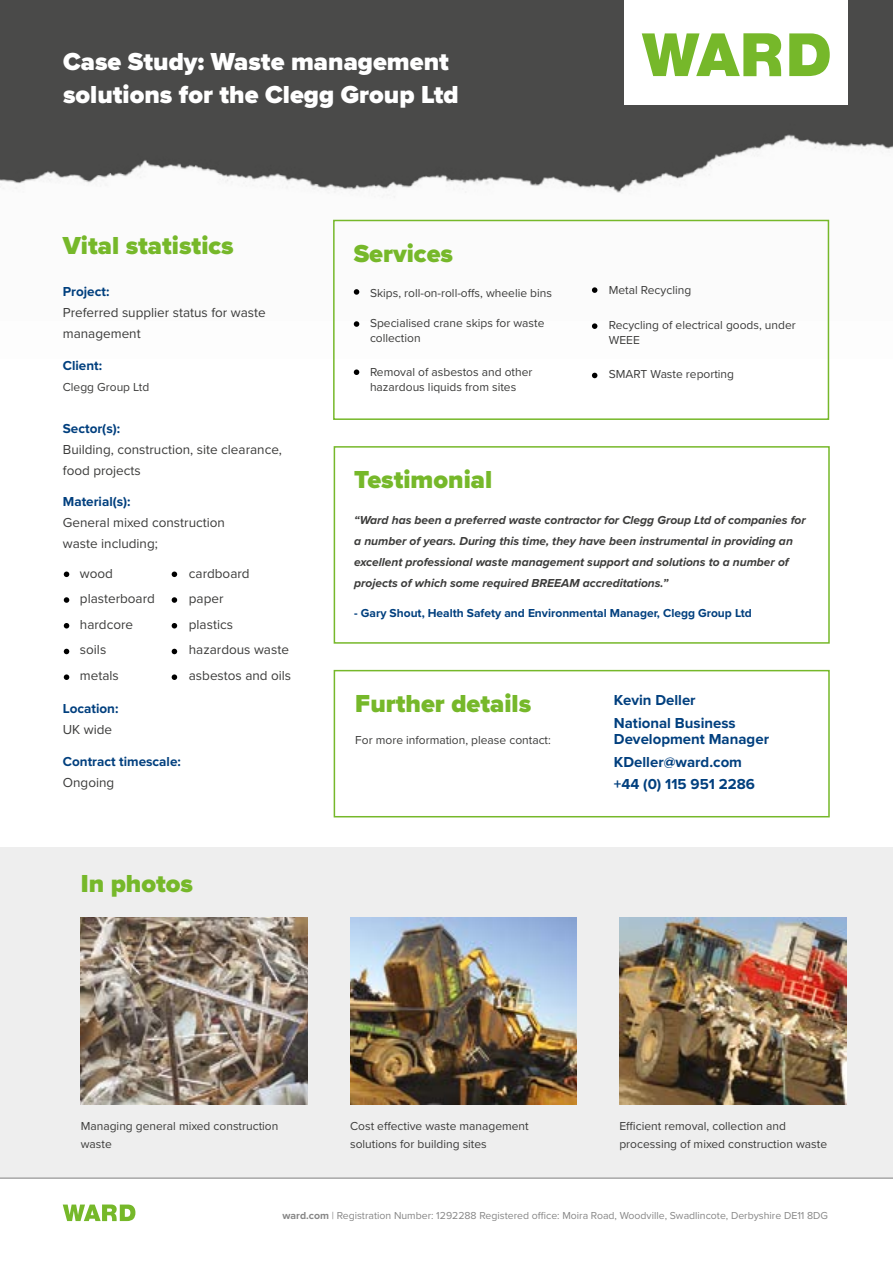
<style>
.page{position:relative;width:893px;height:1263px;background:#fff}
.page>*{position:absolute;margin:0;border:0;box-sizing:border-box;transform-origin:0 0}
.t1{font:900 25.5px "Proxima Nova";color:#76b82a}
.t2{font:900 25.5px/33px "Proxima Nova";color:#fff}
.t3{font:700 15px/22.5px "Proxima Nova";color:#003f7e}
.t4{font:13.5px/25.5px "Proxima Nova";color:#3c3c3b}
.t5{font:700 13.5px "Proxima Nova";color:#003f7e}
.t6{font:12px/18px "Proxima Nova";color:#3c3c3b}
.t7{font:italic 700 12px/21px "Proxima Nova";color:#3c3c3b}
.t8{font:700 12px "Proxima Nova";color:#003f7e}
.t9{font:10.5px "Proxima Nova";color:#878787}
.s1{font-weight:700}
</style>
<div class="page">
<div style="left:0;top:0;width:893px;height:320px;background:#4a4a49"></div>
<img style="left:0;top:134px;width:893px;height:225px">
<div style="left:624px;top:0;width:224px;height:105px;background:#fff"></div>
<svg style="left:789px;top:33px;width:41px;height:43px"></svg>
<svg style="left:642px;top:33px;width:139px;height:43px"></svg>
<svg style="left:63px;top:1204px;width:72px;height:17px"></svg>
<div style="left:0;top:847px;width:893px;height:331px;background:#eee"></div>
<img style="left:81px;top:917px;width:227px;height:187px">
<img style="left:350px;top:917px;width:227px;height:187px">
<img style="left:619px;top:917px;width:227px;height:187px">
<hr style="left:0;top:1178px;width:893px;height:1px;background:#000">
<div style="left:334px;top:446px;width:496px;height:198px;border:2px solid #76b82a"></div>
<div style="left:334px;top:670px;width:496px;height:147px;border:2px solid #76b82a"></div>
<div style="left:333px;top:220px;width:496px;height:200px;border:2px solid #76b82a"></div>
<svg style="left:354px;top:289px;width:5px;height:6px"></svg>
<svg style="left:592px;top:287px;width:5px;height:6px"></svg>
<svg style="left:592px;top:323px;width:5px;height:6px"></svg>
<svg style="left:354px;top:321px;width:5px;height:6px"></svg>
<svg style="left:592px;top:373px;width:5px;height:5px"></svg>
<svg style="left:354px;top:369px;width:5px;height:6px"></svg>
<svg style="left:64px;top:571px;width:5px;height:6px"></svg>
<svg style="left:64px;top:623px;width:5px;height:5px"></svg>
<svg style="left:64px;top:597px;width:5px;height:6px"></svg>
<svg style="left:64px;top:649px;width:5px;height:5px"></svg>
<svg style="left:64px;top:674px;width:5px;height:6px"></svg>
<svg style="left:172px;top:571px;width:5px;height:6px"></svg>
<svg style="left:172px;top:623px;width:5px;height:5px"></svg>
<svg style="left:172px;top:597px;width:5px;height:6px"></svg>
<svg style="left:172px;top:649px;width:5px;height:5px"></svg>
<svg style="left:172px;top:674px;width:5px;height:6px"></svg>
<h1 class="t2" style="left:63px;top:45px;width:397px">Case Study: Waste management solutions for the Clegg Group Ltd</h1>
<h1 class="t1" style="left:63px;top:227px;width:172px">Vital statistics</h1>
<p class="t5" style="left:63px;top:284px;width:48px">Project:</p>
<p class="t4" style="left:63px;top:302px;width:204px;line-height:21px">Preferred supplier status for waste management</p>
<p class="t5" style="left:63px;top:357px;width:41px">Client:</p>
<p class="t6" style="left:63px;top:378px;width:88px">Clegg Group Ltd</p>
<p class="t5" style="left:63px;top:420px;width:59px">Sector(s):</p>
<p class="t4" style="left:63px;top:439px;width:221px;line-height:21px">Building, construction, site clearance, food projects</p>
<p class="t5" style="left:63px;top:494px;width:69px">Material(s):</p>
<p class="t4" style="left:63px;top:512px;width:164px;line-height:21px">General mixed construction waste including;</p>
<p class="t4" style="left:80px;top:561px;width:77px">wood plasterboard hardcore soils<br>metals</p>
<p class="t4" style="left:189px;top:561px;width:104px">cardboard<br>paper<br>plastics hazardous waste asbestos and oils</p>
<p class="t5" style="left:63px;top:700px;width:57px">Location:</p>
<p class="t4" style="left:63px;top:717px;width:51px">UK wide</p>
<p class="t5" style="left:63px;top:753px;width:120px">Contract timescale:</p>
<p class="t4" style="left:63px;top:769px;width:53px">Ongoing</p>
<h1 class="t1" style="left:81px;top:864px;width:114px">In photos</h1>
<h1 class="t1" style="left:354px;top:234px;width:101px">Services</h1>
<p class="t6" style="left:370px;top:284px;width:184px">Skips, roll-on-roll-offs, wheelie bins</p>
<p class="t6" style="left:370px;top:316px;width:176px;line-height:15px">Specialised crane skips for waste collection</p>
<p class="t6" style="left:370px;top:365px;width:164px;line-height:15px">Removal of asbestos and other hazardous liquids from sites</p>
<p class="t6" style="left:609px;top:282px;width:84px">Metal Recycling</p>
<p class="t6" style="left:609px;top:318px;width:188px;line-height:15px">Recycling of electrical goods, under<br>WEEE</p>
<p class="t6" style="left:609px;top:366px;width:127px">SMART Waste reporting</p>
<h1 class="t1" style="left:354px;top:461px;width:139px">Testimonial</h1>
<p class="t7" style="left:354px;top:509px;width:453px">“Ward has been a preferred waste contractor for Clegg Group Ltd of companies for a number of years. During this time, they have been instrumental in providing an excellent professional waste management support and solutions to a number of projects of which some required BREEAM accreditations.”</p>
<p class="t8" style="left:354px;top:606px;width:399px">- Gary Shout, Health Safety and Environmental Manager, Clegg Group Ltd</p>
<h1 class="t1" style="left:355px;top:684px;width:177px">Further details</h1>
<p class="t6" style="left:355px;top:731px;width:197px">For more information, please contact:</p>
<p class="t3" style="left:614px;top:689px;width:123px">Kevin Deller<br>National Business</p>
<p class="t3" style="left:614px;top:728px;width:157px">Development Manager<br>KDeller@ward.com +44 (0) 115 951 2286</p>
<p class="t6" style="left:81px;top:1117px;width:199px">Managing general mixed construction waste</p>
<p class="t6" style="left:350px;top:1117px;width:180px">Cost effective waste management solutions for building sites</p>
<p class="t6" style="left:619px;top:1117px;width:209px">Efficient removal, collection and processing of mixed construction waste</p>
<p class="t9" style="left:282px;top:1209px;width:547px"><span class="s1">ward.com</span> | Registration Number: 1292288 Registered office: Moira Road, Woodville, Swadlincote, Derbyshire DE11 8DG</p>
</div>
